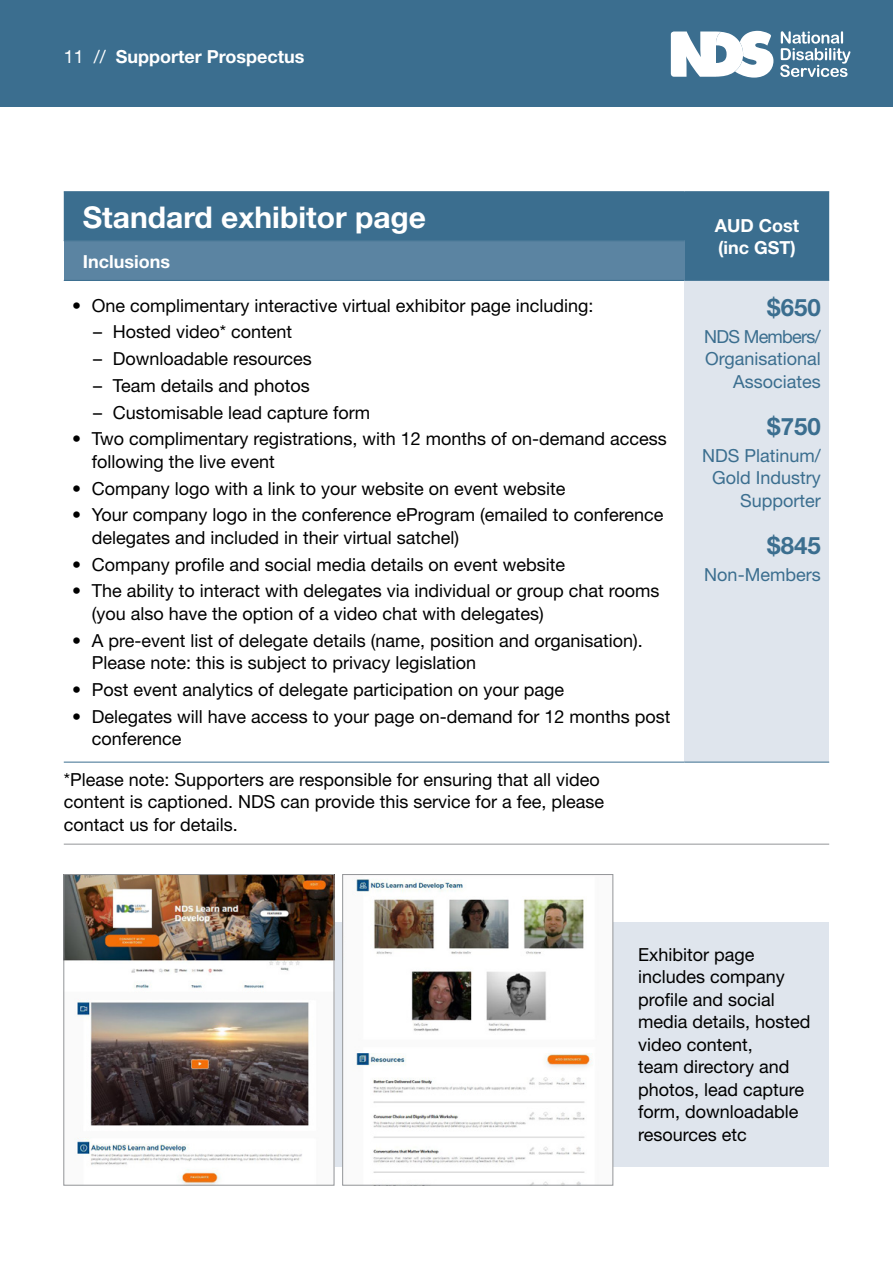
<style>
.page{position:relative;width:893px;height:1263px;background:#fff}
.page>*{position:absolute;margin:0;border:0;box-sizing:border-box;transform-origin:0 0}
.t1{font:700 30px "Helvetica Neue";color:#fff}
.t2{font:700 24px "Helvetica Neue";color:#3b6e8f}
.t3{font:18px/22.5px "Helvetica Neue";color:#000}
.t4{font:18px/22.5px "Helvetica Neue";color:#3b6e8f;text-align:right}
.t5{font:700 18px/22.5px "Helvetica Neue";color:#fff}
.s1{font-weight:400}
</style>
<div class="page">
<div style="left:0;top:0;width:893px;height:106px;background:#3b6e8f"></div>
<svg style="left:671px;top:31px;width:102px;height:47px"></svg>
<svg style="left:780px;top:31px;width:70px;height:46px"></svg>
<div style="left:230px;top:923px;width:599px;height:244px;background:#dfe5ed"></div>
<img style="left:65px;top:876px;width:267px;height:308px">
<div style="left:63px;top:874px;width:271px;height:312px;border:1px solid #939598"></div>
<div style="left:64px;top:192px;width:765px;height:88px;background:#3b6e8f"></div>
<div style="left:64px;top:241px;width:621px;height:39px;background:#5b84a2"></div>
<div style="left:685px;top:280px;width:144px;height:482px;background:#dfe5ed"></div>
<hr style="left:64px;top:191px;width:621px;height:1px;background:#3b6e8f">
<hr style="left:685px;top:191px;width:144px;height:1px;background:#3b6e8f">
<hr style="left:64px;top:240px;width:621px;height:1px;background:#3b6e8f">
<hr style="left:64px;top:280px;width:621px;height:1px;background:#3b6e8f">
<hr style="left:685px;top:280px;width:144px;height:1px;background:#3b6e8f">
<hr style="left:64px;top:762px;width:621px;height:1px;background:#3b6e8f">
<hr style="left:685px;top:762px;width:144px;height:1px;background:#3b6e8f">
<hr style="left:64px;top:844px;width:765px;height:1px;background:#939598">
<img style="left:344px;top:878px;width:267px;height:306px">
<div style="left:342px;top:874px;width:271px;height:312px;border:1px solid #939598"></div>
<p class="t5" style="left:64px;top:45px;width:242px"><span class="s1">11 //</span> Supporter Prospectus</p>
<h1 class="t1" style="left:83px;top:199px;width:345px">Standard exhibitor page</h1>
<p class="t5" style="left:83px;top:249px;width:89px">Inclusions</p>
<p class="t3" style="left:72px;top:294px;width:523px">• One complimentary interactive virtual exhibitor page including:</p>
<p class="t3" style="left:93px;top:320px;width:200px">– Hosted video* content</p>
<p class="t3" style="left:93px;top:347px;width:220px">– Downloadable resources</p>
<p class="t3" style="left:93px;top:374px;width:218px">– Team details and photos</p>
<p class="t3" style="left:93px;top:401px;width:278px">– Customisable lead capture form</p>
<p class="t3" style="left:92px;top:427px;width:577px;text-indent:-19px">• Two complimentary registrations, with 12 months of on-demand access following the live event</p>
<p class="t3" style="left:72px;top:477px;width:495px">• Company logo with a link to your website on event website</p>
<p class="t3" style="left:92px;top:503px;width:573px;text-indent:-19px">• Your company logo in the conference eProgram (emailed to conference delegates and included in their virtual satchel)</p>
<p class="t3" style="left:72px;top:553px;width:494px">• Company profile and social media details on event website</p>
<p class="t3" style="left:92px;top:579px;width:569px;text-indent:-19px">• The ability to interact with delegates via individual or group chat rooms (you also have the option of a video chat with delegates)</p>
<p class="t3" style="left:92px;top:629px;width:552px;text-indent:-19px">• A pre-event list of delegate details (name, position and organisation).<br>Please note: this is subject to privacy legislation</p>
<p class="t3" style="left:72px;top:678px;width:493px">• Post event analytics of delegate participation on your page</p>
<p class="t3" style="left:92px;top:705px;width:580px;text-indent:-19px">• Delegates will have access to your page on-demand for 12 months post conference</p>
<p class="t3" style="left:64px;top:768px;width:542px">*Please note: Supporters are responsible for ensuring that all video content is captioned. NDS can provide this service for a fee, please contact us for details.</p>
<p class="t5" style="left:715px;top:214px;width:86px">AUD Cost (inc GST)</p>
<h2 class="t2" style="left:767px;top:293px;width:55px">$650</h2>
<p class="t4" style="left:704px;top:325px;width:118px">NDS Members/<br>Organisational<br>Associates</p>
<h2 class="t2" style="left:767px;top:412px;width:55px">$750</h2>
<p class="t4" style="left:702px;top:444px;width:120px">NDS Platinum/<br>Gold Industry<br>Supporter</p>
<h2 class="t2" style="left:767px;top:531px;width:55px">$845</h2>
<p class="t4" style="left:704px;top:563px;width:118px">Non-Members</p>
<p class="t3" style="left:638px;top:943px;width:174px">Exhibitor page includes company profile and social media details, hosted video content,<br>team directory and photos, lead capture form, downloadable resources etc</p>
</div>
